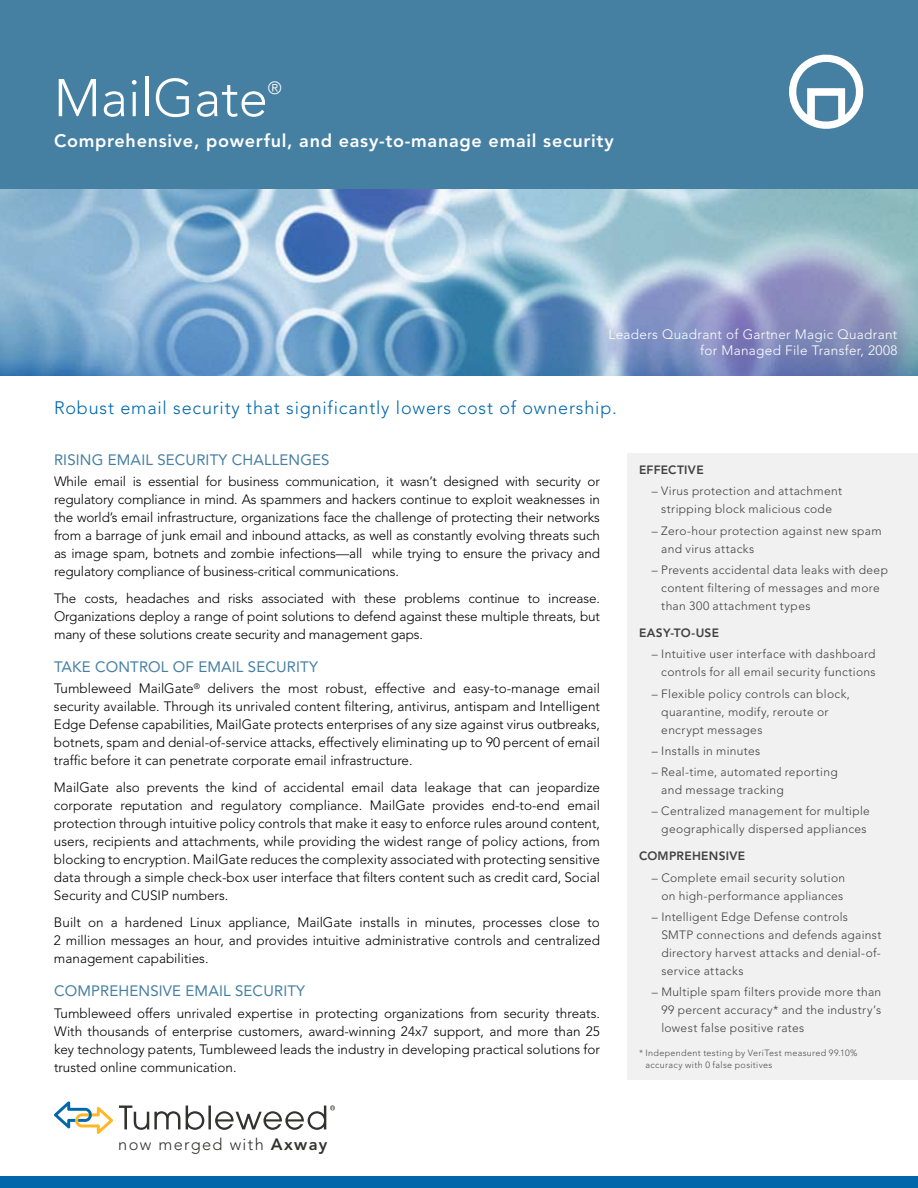
<style>
.page{position:relative;width:918px;height:1188px;background:#fff}
.page>*{position:absolute;margin:0;border:0;box-sizing:border-box;transform-origin:0 0}
.t1{font:300 52.5px "Avenir LT Std";color:#fff}
.t2{font:300 18px "Avenir LT Std";letter-spacing:.045em;color:#0067ab}
.t3{font:800 18px "Avenir LT Std";letter-spacing:.04em;color:#fff}
.t4{font:300 17.55px "Avenir LT Std";color:#fff}
.t5{font:300 16.35px "Avenir LT Std";letter-spacing:.085em;color:#323230}
.t6{font:15px "Avenir";letter-spacing:.01em;color:#457fa2}
.t7{font:300 13.5px/18px "Avenir";color:#000;text-align:justify}
.t8{font:300 13.5px/16.2px "Avenir";letter-spacing:.025em;color:#fff;text-align:right}
.t9{font:300 12px/18px "Avenir LT Std";letter-spacing:.025em;color:#414142}
.t10{font:800 12px "Avenir LT Std";letter-spacing:.025em;color:#414142}
.t11{font:300 9px/12px "Avenir LT Std";letter-spacing:.04em;color:#4d4d4f}
.s1{font-weight:800}
</style>
<div class="page">
<div style="left:628px;top:453px;width:290px;height:627px;background:#f1f1f2"></div>
<img style="left:0;top:189px;width:918px;height:186px">
<div style="left:0;top:0;width:918px;height:189px;background:#457fa2"></div>
<div style="left:0;top:1176px;width:918px;height:12px;background:#0067ab"></div>
<svg style="left:54px;top:1101px;width:59px;height:33px"></svg>
<svg style="left:119px;top:1106px;width:61px;height:24px"></svg>
<svg style="left:186px;top:1105px;width:149px;height:25px"></svg>
<svg style="left:789px;top:54px;width:75px;height:75px"></svg>
<h1 class="t1" style="left:54px;top:67px;width:215px">MailGate</h1>
<p class="t4" style="left:268px;top:78px;width:15px">®</p>
<h2 class="t3" style="left:54px;top:130px;width:561px">Comprehensive, powerful, and easy-to-manage email security</h2>
<p class="t8" style="left:609px;top:326px;width:290px">Leaders Quadrant of Gartner Magic Quadrant for Managed File Transfer, 2008</p>
<h2 class="t2" style="left:54px;top:397px;width:564px">Robust email security that significantly lowers cost of ownership.</h2>
<p class="t6" style="left:54px;top:451px;width:277px">RISING EMAIL SECURITY CHALLENGES</p>
<p class="t7" style="left:54px;top:472px;width:548px">While email is essential for business communication, it wasn’t designed with security or regulatory compliance in mind. As spammers and hackers continue to exploit weaknesses in the world’s email infrastructure, organizations face the challenge of protecting their networks from a barrage of junk email and inbound attacks, as well as constantly evolving threats such as image spam, botnets and zombie infections—all while trying to ensure the privacy and regulatory compliance of business-critical communications.</p>
<p class="t7" style="left:54px;top:589px;width:548px">The costs, headaches and risks associated with these problems continue to increase.<br>Organizations deploy a range of point solutions to defend against these multiple threats, but many of these solutions create security and management gaps.</p>
<p class="t6" style="left:54px;top:658px;width:265px">TAKE CONTROL OF EMAIL SECURITY</p>
<p class="t7" style="left:54px;top:680px;width:548px">Tumbleweed MailGate<sup>®</sup> delivers the most robust, effective and easy-to-manage email security available. Through its unrivaled content filtering, antivirus, antispam and Intelligent Edge Defense capabilities, MailGate protects enterprises of any size against virus outbreaks, botnets, spam and denial-of-service attacks, effectively eliminating up to 90 percent of email traffic before it can penetrate corporate email infrastructure.</p>
<p class="t7" style="left:54px;top:779px;width:548px">MailGate also prevents the kind of accidental email data leakage that can jeopardize corporate reputation and regulatory compliance. MailGate provides end-to-end email protection through intuitive policy controls that make it easy to enforce rules around content, users, recipients and attachments, while providing the widest range of policy actions, from blocking to encryption. MailGate reduces the complexity associated with protecting sensitive data through a simple check-box user interface that filters content such as credit card, Social Security and CUSIP numbers.</p>
<p class="t7" style="left:54px;top:914px;width:548px">Built on a hardened Linux appliance, MailGate installs in minutes, processes close to 2 million messages an hour, and provides intuitive administrative controls and centralized management capabilities.</p>
<p class="t6" style="left:54px;top:982px;width:13px">COM</p>
<p class="t6" style="left:91px;top:982px;width:28px">PREHENSI</p>
<p class="t6" style="left:163px;top:982px;width:144px">VE EMAIL SECURITY</p>
<p class="t7" style="left:54px;top:1004px;width:548px">Tumbleweed offers unrivaled expertise in protecting organizations from security threats.<br>With thousands of enterprise customers, award-winning 24x7 support, and more than 25 key technology patents, Tumbleweed leads the industry in developing practical solutions for trusted online communication.</p>
<p class="t10" style="left:639px;top:463px;width:65px">Effective</p>
<p class="t9" style="left:652px;top:482px;width:192px;text-align:center">– Virus protection and attachment stripping block malicious code</p>
<p class="t9" style="left:661px;top:521px;width:222px;text-indent:-9px">– Zero-hour protection against new spam and virus attacks</p>
<p class="t9" style="left:661px;top:561px;width:228px;text-indent:-9px">– Prevents accidental data leaks with deep content filtering of messages and more than 300 attachment types</p>
<p class="t10" style="left:639px;top:626px;width:80px">Easy-to-use</p>
<p class="t9" style="left:652px;top:645px;width:225px;text-align:right">– Intuitive user interface with dashboard controls for all email security functions</p>
<p class="t9" style="left:661px;top:684px;width:190px;text-indent:-9px">– Flexible policy controls can block, quarantine, modify, reroute or encrypt messages</p>
<p class="t9" style="left:652px;top:742px;width:110px">– Installs in minutes</p>
<p class="t9" style="left:661px;top:763px;width:178px;text-indent:-9px">– Real-time, automated reporting and message tracking</p>
<p class="t9" style="left:652px;top:802px;width:220px;text-align:center">– Centralized management for multiple geographically dispersed appliances</p>
<p class="t10" style="left:639px;top:849px;width:106px">Comprehensive</p>
<p class="t9" style="left:652px;top:869px;width:195px;text-align:right">– Complete email security solution on high-performance appliances</p>
<p class="t9" style="left:661px;top:908px;width:222px;text-indent:-9px">– Intelligent Edge Defense controls SMTP connections and defends against directory harvest attacks and denial-of&shy;service attacks</p>
<p class="t9" style="left:661px;top:983px;width:221px;text-align:justify;text-indent:-9px">– Multiple spam filters provide more than 99 percent accuracy* and the industry’s lowest false positive rates</p>
<p class="t11" style="left:646px;top:1047px;width:213px;text-indent:-7px">* Independent testing by VeriTest measured 99.10% accuracy with 0 false positives</p>
<p class="t5" style="left:118px;top:1135px;width:211px">now merged with <span class="s1">Axway</span></p>
</div>
